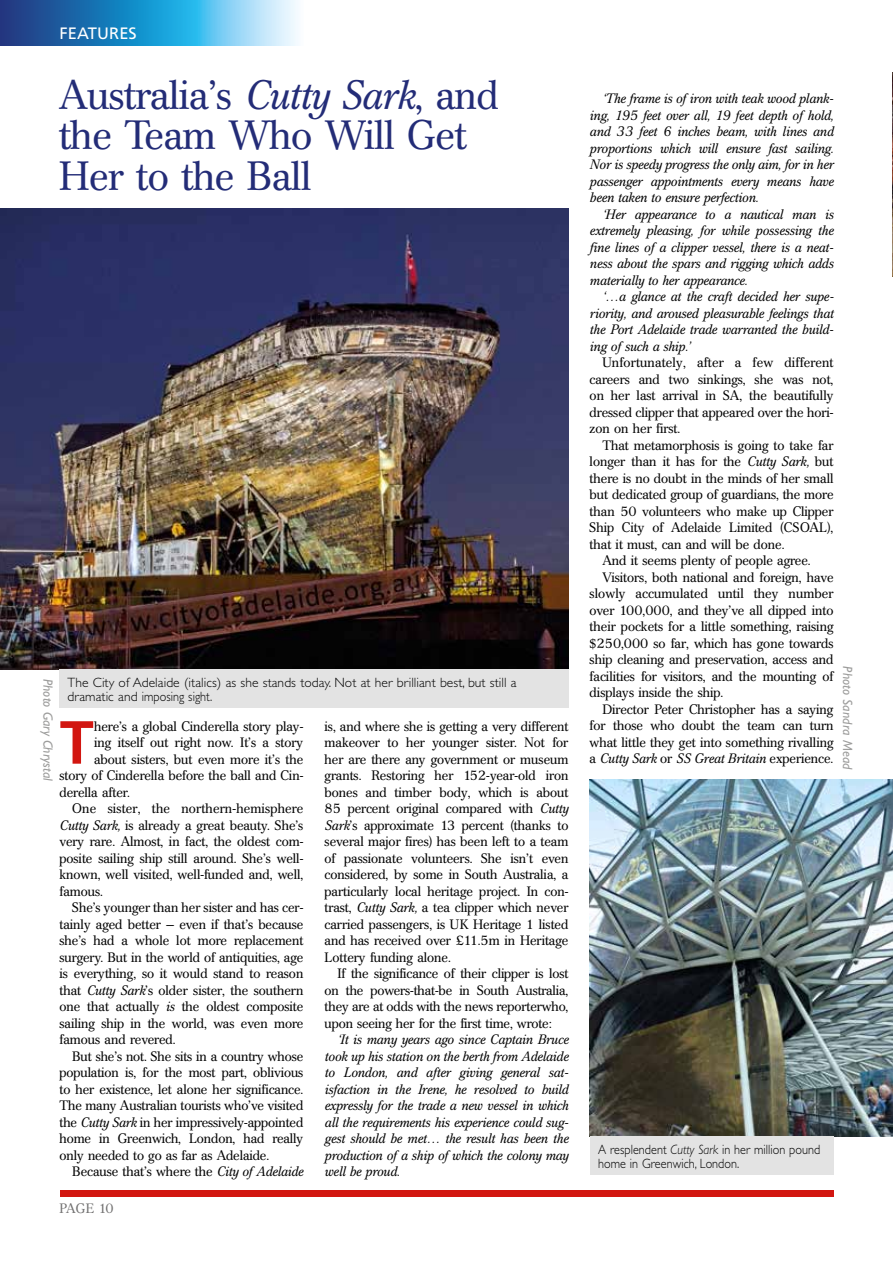
<style>
.page{position:relative;width:893px;height:1263px;background:#fff}
.page>*{position:absolute;margin:0;border:0;box-sizing:border-box;transform-origin:0 0}
.t1{font:700 60.75px "Frutiger";color:#d21610}
.t2{font:40.5px/40.5px "Cremona";letter-spacing:-.005em;color:#232c77}
.t3{font:16.5px "Frutiger";letter-spacing:.005em;color:#fff}
.t4{font:13.5px/16.5px "Cremona";color:#000;text-align:justify}
.t5{font:italic 13.5px/16.5px "Cremona";color:#000;text-align:justify}
.t6{font:300 13.5px/13.5px "Gill Sans";letter-spacing:.005em;color:#000}
.t7{font:300 13.5px/13.5px "Gill Sans";letter-spacing:.005em;color:#000;scale:.9 1}
.t8{font:italic 13.5px "Gill Sans";letter-spacing:.005em;color:#9d9d9c}
.t9{font:13.5px "Cremona";letter-spacing:-.025em;color:#706f6f}
.s1{font-style:italic}
.s2{font-style:normal}
</style>
<div class="page">
<svg style="left:0;top:0;width:298px;height:45px;background:#4898cb"></svg>
<div style="left:60px;top:1191px;width:773px;height:6px;background:#d21610"></div>
<img style="left:0;top:209px;width:568px;height:461px">
<img style="left:892px;top:72px;width:1px;height:204px">
<img style="left:590px;top:779px;width:303px;height:358px">
<div style="left:590px;top:1137px;width:243px;height:38px;background:#e3e3e3"></div>
<div style="left:59px;top:670px;width:509px;height:38px;background:#e3e3e3"></div>
<p class="t3" style="left:60px;top:24px;width:77px">FEATU RES</p>
<h2 class="t2" style="left:59px;top:75px;width:441px">Australia’s <span class="s1">Cutty Sark</span>, and the Team Who Will Get<br>Her to the Ball</h2>
<p class="t6" style="left:68px;top:676px;width:451px">The City of Adelaide (italics) as she stands today. Not at her brilliant best, but still a dramatic and imposing sight.</p>
<p class="t8" style="left:56px;top:679px;width:104px;rotate:90deg">Photo Gary Chrystal</p>
<p class="t4" style="left:325px;top:718px;width:245px">is, and where she is getting a very different makeover to her younger sister. Not for her are there any government or museum grants. Restoring her 152-year-old iron bones and timber body, which is about 85 percent original compared with <span class="s1">Cutty Sark</span>’s approximate 13 percent (thanks to several major fires) has been left to a team of passionate volunteers. She isn’t even considered, by some in South Australia, a particularly local heritage project. In con&shy;trast, <span class="s1">Cutty Sark,</span> a tea clipper which never carried passengers, is UK Heritage 1 listed and has received over £11.5m in Heritage Lottery funding alone.</p>
<p class="t4" style="left:325px;top:965px;width:245px;text-indent:13px">If the significance of their clipper is lost on the powers-that-be in South Australia, they are at odds with the news reporterwho, upon seeing her for the first time, wrote:</p>
<p class="t5" style="left:325px;top:1031px;width:245px;text-indent:13px">‘It is many years ago since Captain Bruce took up his station on the berth from Adelaide to London, and after giving general sat&shy;isfaction in the Irene, he resolved to build expressly for the trade a new vessel in which all the requirements his experience could sug&shy;gest should be met… the result has been the production of a ship of which the colony may well be proud.</p>
<h1 class="t1" style="left:60px;top:707px;width:34px">T</h1>
<p class="t4" style="left:94px;top:718px;width:211px">here’s a global Cinderella story play-</p>
<p class="t4" style="left:94px;top:734px;width:211px">ing itself out right now. It’s a story</p>
<p class="t4" style="left:94px;top:751px;width:211px">about sisters, but even more it’s the</p>
<p class="t4" style="left:60px;top:767px;width:245px">story of Cinderella before the ball and Cin-</p>
<p class="t4" style="left:60px;top:784px;width:72px">derella after.</p>
<p class="t4" style="left:72px;top:800px;width:233px">One sister, the northern-hemisphere</p>
<p class="t4" style="left:60px;top:817px;width:245px"><span class="s1">Cutty Sark,</span> is already a great beauty. She’s</p>
<p class="t4" style="left:60px;top:833px;width:245px">very rare. Almost, in fact, the oldest com-</p>
<p class="t4" style="left:60px;top:850px;width:245px">posite sailing ship still around. She’s well-</p>
<p class="t4" style="left:60px;top:866px;width:245px">known, well visited, well-funded and, well,</p>
<p class="t4" style="left:60px;top:883px;width:45px">famous.</p>
<p class="t4" style="left:72px;top:899px;width:233px">She’s younger than her sister and has cer-</p>
<p class="t4" style="left:60px;top:916px;width:245px">tainly aged better – even if that’s because</p>
<p class="t4" style="left:60px;top:932px;width:245px">she’s had a whole lot more replacement</p>
<p class="t4" style="left:60px;top:949px;width:245px">surgery. But in the world of antiquities, age</p>
<p class="t4" style="left:60px;top:965px;width:245px">is everything, so it would stand to reason</p>
<p class="t4" style="left:60px;top:982px;width:245px">that <span class="s1">Cutty Sark</span>’s older sister, the southern</p>
<p class="t4" style="left:60px;top:998px;width:245px">one that actually <span class="s1">is</span> the oldest composite</p>
<p class="t4" style="left:60px;top:1015px;width:245px">sailing ship in the world, was even more</p>
<p class="t4" style="left:60px;top:1031px;width:118px">famous and revered.</p>
<p class="t4" style="left:72px;top:1048px;width:232px">But she’s not. She sits in a country whose</p>
<p class="t4" style="left:60px;top:1064px;width:245px">population is, for the most part, oblivious</p>
<p class="t4" style="left:60px;top:1081px;width:245px">to her existence, let alone her significance.</p>
<p class="t4" style="left:60px;top:1097px;width:245px">The many Australian tourists who’ve visited</p>
<p class="t4" style="left:60px;top:1114px;width:245px">the <span class="s1">Cutty Sark</span> in her impressively-appointed</p>
<p class="t4" style="left:60px;top:1130px;width:245px">home in Greenwich, London, had really</p>
<p class="t4" style="left:60px;top:1147px;width:211px">only needed to go as far as Adelaide.</p>
<p class="t4" style="left:72px;top:1163px;width:233px">Because that’s where the <span class="s1">City of Adelaide</span></p>
<p class="t9" style="left:60px;top:1201px;width:56px">PAGE 10</p>
<p class="t5" style="left:590px;top:90px;width:245px;text-indent:13px">‘The frame is of iron with teak wood plank&shy;ing, 195 feet over all, 19 feet depth of hold, and 33 feet 6 inches beam, with lines and proportions which will ensure fast sailing.<br>Nor is speedy progress the only aim, for in her passenger appointments every means have been taken to ensure perfection.</p>
<p class="t5" style="left:590px;top:206px;width:245px;text-indent:13px">‘Her appearance to a nautical man is extremely pleasing, for while possessing the fine lines of a clipper vessel, there is a neat&shy;ness about the spars and rigging which adds materially to her appearance.</p>
<p class="t5" style="left:590px;top:288px;width:245px;text-indent:13px">‘…a glance at the craft decided her supe&shy;riority, and aroused pleasurable feelings that the Port Adelaide trade warranted the build&shy;ing of such a ship.’</p>
<p class="t4" style="left:590px;top:354px;width:245px;text-indent:13px">Unfortunately, after a few different careers and two sinkings, she was not, on her last arrival in SA, the beautifully dressed clipper that appeared over the hori&shy;zon on her first.</p>
<p class="t4" style="left:602px;top:437px;width:233px">That metamorphosis is going to take far</p>
<p class="t4" style="left:590px;top:453px;width:245px">longer than it has for the <span class="s1">Cutty Sark,</span> but</p>
<p class="t4" style="left:590px;top:470px;width:245px">there is no doubt in the minds of her small</p>
<p class="t4" style="left:590px;top:486px;width:245px">but dedicated group of guardians, the more</p>
<p class="t4" style="left:590px;top:503px;width:245px">than 50 volunteers who make up Clipper</p>
<p class="t4" style="left:590px;top:519px;width:245px">Ship City of Adelaide Limited (CSOAL),</p>
<p class="t4" style="left:590px;top:536px;width:196px">that it must, can and will be done.</p>
<p class="t4" style="left:602px;top:552px;width:210px">And it seems plenty of people agree.</p>
<p class="t4" style="left:602px;top:569px;width:233px">Visitors, both national and foreign, have</p>
<p class="t4" style="left:590px;top:585px;width:245px">slowly accumulated until they number</p>
<p class="t4" style="left:590px;top:602px;width:245px">over 100,000, and they’ve all dipped into</p>
<p class="t4" style="left:590px;top:618px;width:245px">their pockets for a little something, raising</p>
<p class="t4" style="left:590px;top:635px;width:245px">$250,000 so far, which has gone towards</p>
<p class="t4" style="left:590px;top:651px;width:245px">ship cleaning and preservation, access and</p>
<p class="t4" style="left:590px;top:668px;width:245px">facilities for visitors, and the mounting of</p>
<p class="t4" style="left:590px;top:684px;width:135px">displays inside the ship.</p>
<p class="t4" style="left:602px;top:701px;width:233px">Director Peter Christopher has a saying</p>
<p class="t4" style="left:590px;top:717px;width:245px">for those who doubt the team can turn</p>
<p class="t4" style="left:590px;top:734px;width:245px">what little they get into something rivalling</p>
<p class="t5" style="left:590px;top:750px;width:245px"><span class="s2">a</span> Cutty Sark <span class="s2">or</span> SS Great Britain <span class="s2">experience.</span></p>
<p class="t8" style="left:855px;top:666px;width:105px;rotate:90deg">Photo Sandra Mead</p>
<p class="t7" style="left:598px;top:1143px;width:248px">A resplendent <span class="s1">Cutty Sark</span> in her million pound home in Greenwich, London.</p>
</div>
